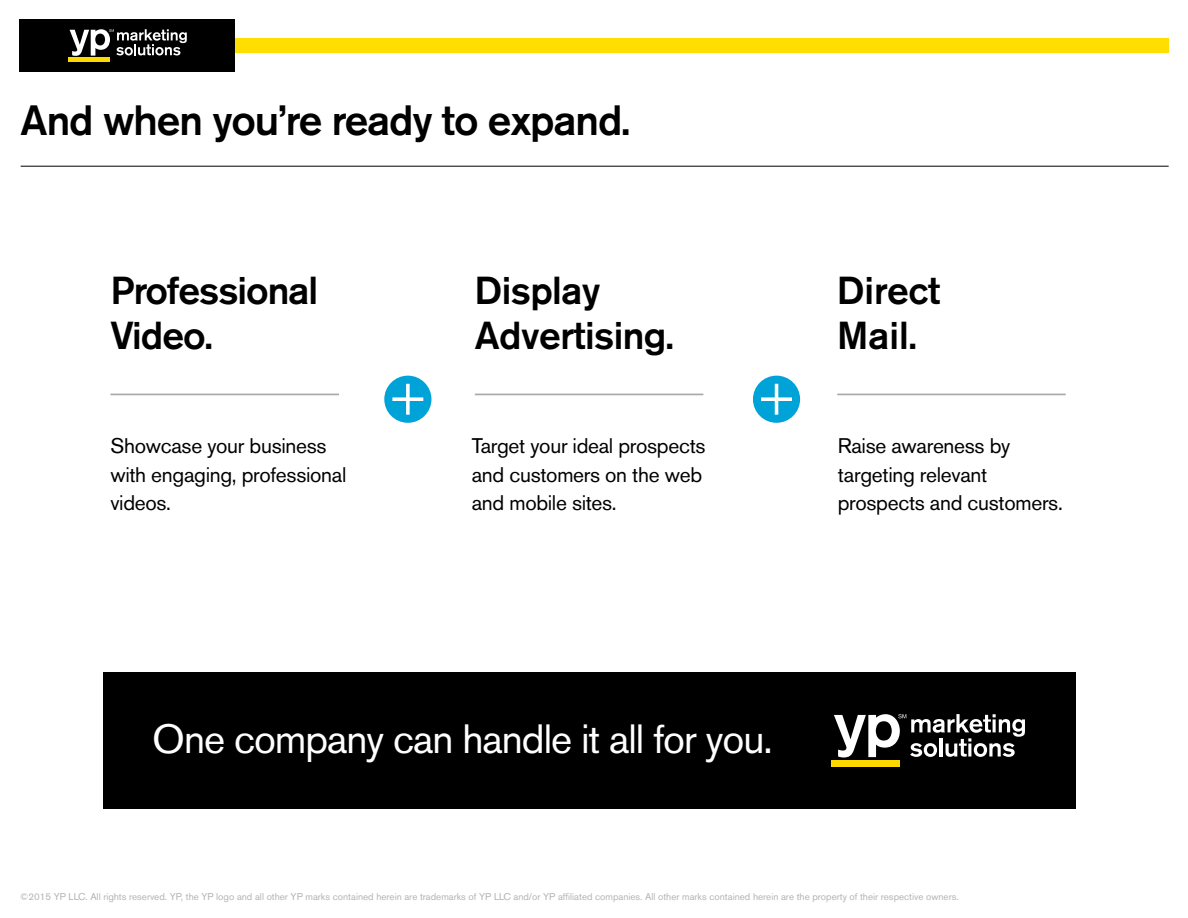
<style>
.page{position:relative;width:1188px;height:918px;background:#fff}
.page>*{position:absolute;margin:0;border:0;box-sizing:border-box;transform-origin:0 0}
.t1{font:500 42px "Akzidenz Grotesk BE";letter-spacing:-.025em;color:#000}
.t2{font:40.5px "Akzidenz Grotesk BE";letter-spacing:-.025em;color:#fff}
.t3{font:500 38.7px/45px "Akzidenz Grotesk BE";letter-spacing:-.015em;color:#000}
.t4{font:21px/28.5px "Akzidenz Grotesk BE";letter-spacing:-.015em;color:#000}
.t5{font:9.75px "Akzidenz Grotesk BE";color:#b5b3b2}
</style>
<div class="page">
<div style="left:20px;top:38px;width:1149px;height:15px;background:#ffde00"></div>
<hr style="left:21px;top:166px;width:1148px;height:1px;background:#000">
<div style="left:20px;top:20px;width:215px;height:52px;background:#000"></div>
<hr style="left:68px;top:58px;width:42px;height:4px;background:#fdd900">
<svg style="left:70px;top:29px;width:117px;height:27px"></svg>
<div style="left:103px;top:672px;width:973px;height:136px;background:#000"></div>
<hr style="left:110px;top:394px;width:229px;height:1px;background:#a7a9ac">
<hr style="left:475px;top:394px;width:228px;height:1px;background:#a7a9ac">
<hr style="left:837px;top:394px;width:229px;height:1px;background:#a7a9ac">
<div style="left:384px;top:376px;width:47px;height:47px;background:#00a3d8;border-radius:50%"></div>
<svg style="left:392px;top:384px;width:31px;height:31px"></svg>
<div style="left:753px;top:376px;width:47px;height:47px;background:#00a3d8;border-radius:50%"></div>
<svg style="left:761px;top:384px;width:31px;height:31px"></svg>
<div style="left:832px;top:760px;width:68px;height:7px;background:#fdd900"></div>
<svg style="left:834px;top:714px;width:191px;height:43px"></svg>
<h1 class="t1" style="left:21px;top:94px;width:611px">And when you’re ready to expand.</h1>
<h3 class="t3" style="left:110px;top:268px;width:209px">Professional<br>Video.</h3>
<h3 class="t3" style="left:475px;top:268px;width:201px">Display<br>Advertising.</h3>
<h3 class="t4" style="left:110px;top:432px;width:237px">Showcase your business with engaging, professional videos.</h3>
<h3 class="t4" style="left:472px;top:432px;width:235px">Target your ideal prospects and customers on the web and mobile sites.</h3>
<h3 class="t3" style="left:837px;top:268px;width:105px">Direct<br>Mail.</h3>
<h3 class="t4" style="left:838px;top:432px;width:227px">Raise awareness by targeting relevant prospects and customers.</h3>
<h2 class="t2" style="left:152px;top:715px;width:622px">One company can handle it all for you.</h2>
<p class="t5" style="left:20px;top:890px;width:940px">©2015 YP LLC. All rights reserved. YP, the YP logo and all other YP marks contained herein are trademarks of YP LLC and/or YP affiliated companies. All other marks contained herein are the property of their respective owners.</p>
</div>
